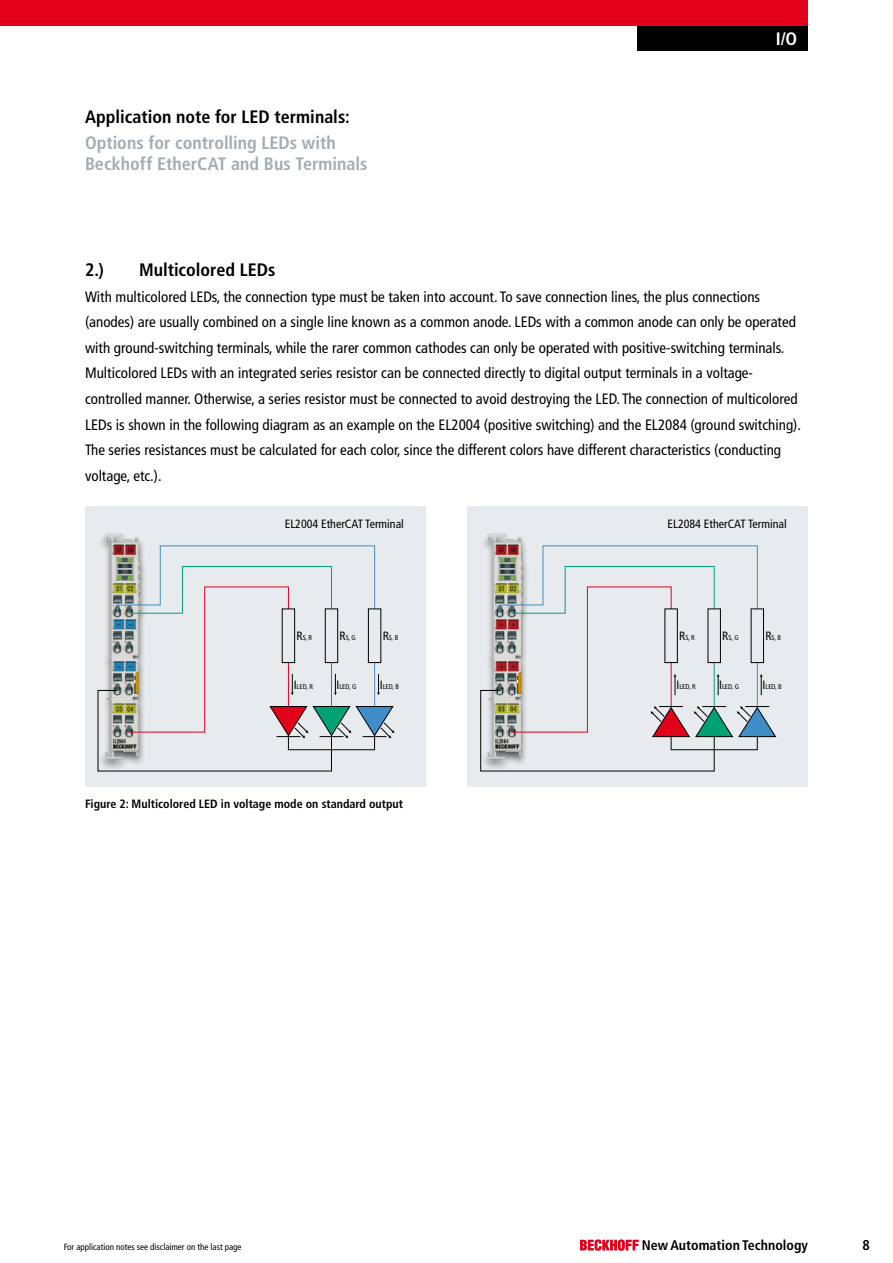
<style>
.page{position:relative;width:893px;height:1263px;background:#fff}
.page>*{position:absolute;margin:0;border:0;box-sizing:border-box;transform-origin:0 0}
.t1{font:700 condensed 18px/21.6px "Frutiger LT Pro";color:#a3adb2}
.t2{font:700 condensed 18px "Frutiger LT Pro";color:#000}
.t3{font:700 condensed 18px "Frutiger LT Pro";color:#fff}
.t4{font:condensed 15px/25.5px "Frutiger LT Pro";color:#000}
.t5{font:700 condensed 14.25px "Frutiger LT Pro";color:#000}
.t6{font:700 condensed 13.95px "Frutiger LT Pro";letter-spacing:.005em;color:#000}
.t7{font:700 condensed 12px "Frutiger LT Pro";color:#000}
.t8{font:condensed 12px "Frutiger LT Pro";color:#000}
.t9{font:condensed 9px "Frutiger LT Pro";color:#000}
.t10{font:condensed 6.9px "Frutiger LT Pro";color:#000}
.s1{font-size:12px}
</style>
<div class="page">
<div style="left:638px;top:26px;width:170px;height:25px;background:#000"></div>
<div style="left:85px;top:506px;width:340px;height:281px;background:#e8ebed"></div>
<img style="left:102px;top:533px;width:41px;height:12px">
<svg style="left:97px;top:545px;width:297px;height:227px"></svg>
<div style="left:468px;top:506px;width:340px;height:281px;background:#e8ebed"></div>
<img style="left:485px;top:533px;width:40px;height:12px">
<svg style="left:480px;top:545px;width:297px;height:227px"></svg>
<div style="left:0;top:0;width:808px;height:26px;background:#e2001a"></div>
<svg style="left:580px;top:1239px;width:58px;height:11px"></svg>
<p class="t2" style="left:85px;top:106px;width:266px">Application note for LED terminals:</p>
<p class="t1" style="left:85px;top:132px;width:284px">Options for controlling LEDs with<br>Beckhoff EtherCAT and Bus Terminals</p>
<p class="t3" style="left:776px;top:28px;width:23px">I/O</p>
<p class="t2" style="left:85px;top:259px;width:20px">2.)</p>
<p class="t2" style="left:139px;top:259px;width:138px">Multicolored LEDs</p>
<p class="t4" style="left:85px;top:284px;width:717px">With multicolored LEDs, the connection type must be taken into account. To save connection lines, the plus connections (anodes) are usually combined on a single line known as a common anode. LEDs with a common anode can only be operated with ground-switching terminals, while the rarer common cathodes can only be operated with positive-switching terminals.<br>Multicolored LEDs with an integrated series resistor can be connected directly to digital output terminals in a voltage&shy;controlled manner. Otherwise, a series resistor must be connected to avoid destroying the LED. The connection of multicolored LEDs is shown in the following diagram as an example on the EL2004 (positive switching) and the EL2084 (ground switching).<br>The series resistances must be calculated for each color, since the different colors have different characteristics (conducting voltage, etc.).</p>
<p class="t8" style="left:285px;top:517px;width:121px">EL2004 EtherCAT Terminal</p>
<p class="t8" style="left:667px;top:517px;width:121px">EL2084 EtherCAT Terminal</p>
<p class="t10" style="left:297px;top:634px;width:17px"><span class="s1">R</span>S, R</p>
<p class="t10" style="left:340px;top:634px;width:18px"><span class="s1">R</span>S, G</p>
<p class="t10" style="left:383px;top:634px;width:17px"><span class="s1">R</span>S, B</p>
<p class="t10" style="left:294px;top:683px;width:21px"><span class="s1">I</span>LED, R</p>
<p class="t10" style="left:336px;top:683px;width:21px"><span class="s1">I</span>LED, G</p>
<p class="t10" style="left:380px;top:683px;width:21px"><span class="s1">I</span>LED, B</p>
<p class="t7" style="left:85px;top:797px;width:319px">Figure 2: Multicolored LED in voltage mode on standard output</p>
<p class="t10" style="left:679px;top:634px;width:17px"><span class="s1">R</span>S, R</p>
<p class="t10" style="left:722px;top:634px;width:18px"><span class="s1">R</span>S, G</p>
<p class="t10" style="left:765px;top:634px;width:17px"><span class="s1">R</span>S, B</p>
<p class="t10" style="left:676px;top:683px;width:21px"><span class="s1">I</span>LED, R</p>
<p class="t10" style="left:719px;top:683px;width:21px"><span class="s1">I</span>LED, G</p>
<p class="t10" style="left:763px;top:683px;width:21px"><span class="s1">I</span>LED, B</p>
<p class="t9" style="left:64px;top:1242px;width:179px">For application notes see disclaimer on the last page</p>
<p class="t6" style="left:642px;top:1237px;width:168px">New Automation Technology</p>
<p class="t5" style="left:862px;top:1237px;width:9px">8</p>
</div>
